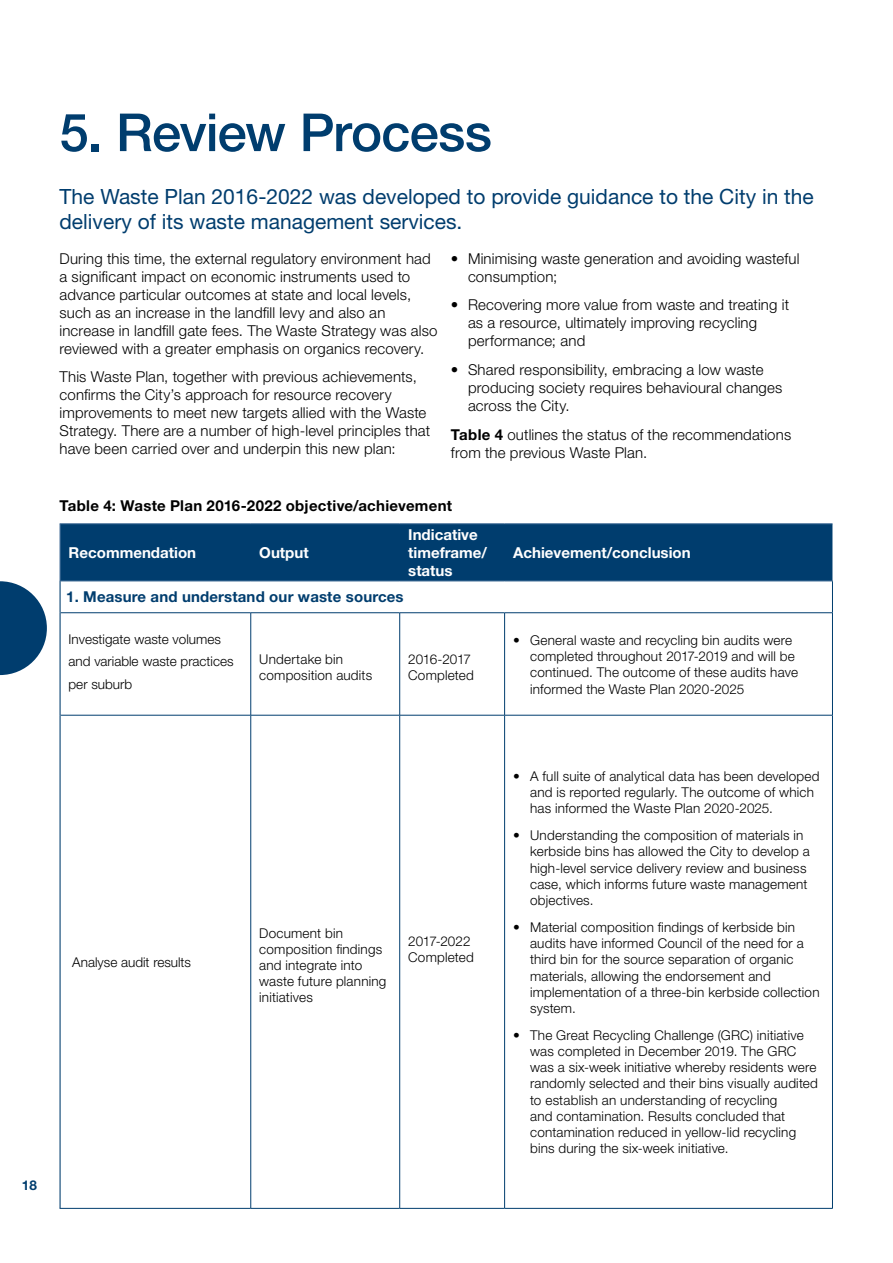
<style>
.page{position:relative;width:893px;height:1263px;background:#fff}
.page>*{position:absolute;margin:0;border:0;box-sizing:border-box;transform-origin:0 0}
.t1{font:500 52.5px "Helvetica Neue LT";letter-spacing:-.015em;color:#003d6e}
.t2{font:21px/25.2px "Helvetica Neue LT";color:#003d6e}
.t3{font:700 15.15px/18.1px "Helvetica Neue LT";color:#fff}
.t4{font:300 15px/18px "Helvetica Neue LT";letter-spacing:.01em;color:#000}
.t5{font:700 15px "Helvetica Neue LT";letter-spacing:.02em;color:#000}
.t6{font:700 15px "Helvetica Neue LT";letter-spacing:.01em;color:#003d6e}
.t7{font:300 13.5px/16.2px "Helvetica Neue LT";letter-spacing:.015em;color:#000}
.t8{font:700 13.5px "Helvetica Neue LT";color:#003d6e}
.s1{font-weight:700}
</style>
<div class="page">
<div style="left:61px;top:524px;width:771px;height:57px;background:#003d6e"></div>
<svg style="left:61px;top:613px;width:771px;height:595px"></svg>
<hr style="left:60px;top:523px;width:191px;height:1px;background:#3e6a95">
<hr style="left:251px;top:523px;width:149px;height:1px;background:#3e6a95">
<hr style="left:400px;top:523px;width:105px;height:1px;background:#3e6a95">
<hr style="left:505px;top:523px;width:327px;height:1px;background:#3e6a95">
<hr style="left:504px;top:613px;width:1px;height:102px;background:#003d6e">
<hr style="left:832px;top:613px;width:1px;height:102px;background:#003d6e">
<hr style="left:504px;top:715px;width:1px;height:493px;background:#003d6e">
<hr style="left:832px;top:715px;width:1px;height:493px;background:#003d6e">
<hr style="left:61px;top:715px;width:190px;height:1px;background:#003d6e">
<hr style="left:400px;top:715px;width:105px;height:1px;background:#003d6e">
<hr style="left:505px;top:715px;width:328px;height:1px;background:#003d6e">
<hr style="left:60px;top:1208px;width:191px;height:1px;background:#003d6e">
<hr style="left:400px;top:1208px;width:105px;height:1px;background:#003d6e">
<hr style="left:505px;top:1208px;width:328px;height:1px;background:#003d6e">
<hr style="left:60px;top:524px;width:1px;height:57px;background:#3e6a95">
<hr style="left:60px;top:613px;width:1px;height:102px;background:#003d6e">
<hr style="left:60px;top:715px;width:1px;height:493px;background:#003d6e">
<hr style="left:250px;top:613px;width:1px;height:102px;background:#003d6e">
<hr style="left:399px;top:613px;width:1px;height:102px;background:#003d6e">
<hr style="left:251px;top:715px;width:149px;height:1px;background:#003d6e">
<hr style="left:250px;top:715px;width:1px;height:493px;background:#003d6e">
<hr style="left:399px;top:715px;width:1px;height:493px;background:#003d6e">
<hr style="left:251px;top:1208px;width:149px;height:1px;background:#003d6e">
<hr style="left:60px;top:581px;width:191px;height:1px;background:#3e6a95">
<hr style="left:251px;top:581px;width:149px;height:1px;background:#3e6a95">
<hr style="left:400px;top:581px;width:105px;height:1px;background:#3e6a95">
<hr style="left:505px;top:581px;width:328px;height:1px;background:#3e6a95">
<hr style="left:60px;top:581px;width:1px;height:32px;background:#003d6e">
<hr style="left:832px;top:581px;width:1px;height:31px;background:#003d6e">
<hr style="left:61px;top:612px;width:190px;height:1px;background:#003d6e">
<hr style="left:251px;top:612px;width:149px;height:1px;background:#003d6e">
<hr style="left:400px;top:612px;width:105px;height:1px;background:#003d6e">
<hr style="left:505px;top:612px;width:328px;height:1px;background:#003d6e">
<svg style="left:0;top:581px;width:47px;height:94px"></svg>
<h1 class="t1" style="left:60px;top:101px;width:434px">5. Review Process</h1>
<h2 class="t2" style="left:60px;top:183px;width:756px">The Waste Plan 2016-2022 was developed to provide guidance to the City in the delivery of its waste management services.</h2>
<p class="t4" style="left:60px;top:249px;width:379px">During this time, the external regulatory environment had a significant impact on economic instruments used to advance particular outcomes at state and local levels, such as an increase in the landfill levy and also an increase in landfill gate fees. The Waste Strategy was also reviewed with a greater emphasis on organics recovery.</p>
<p class="t4" style="left:60px;top:368px;width:372px">This Waste Plan, together with previous achievements, confirms the City’s approach for resource recovery improvements to meet new targets allied with the Waste Strategy. There are a number of high-level principles that have been carried over and underpin this new plan:</p>
<p class="t4" style="left:468px;top:249px;width:333px;text-indent:-17px">• Minimising waste generation and avoiding wasteful consumption;</p>
<p class="t4" style="left:468px;top:296px;width:323px;text-indent:-17px">• Recovering more value from waste and treating it as a resource, ultimately improving recycling performance; and</p>
<p class="t4" style="left:468px;top:360px;width:316px;text-indent:-17px">• Shared responsibility, embracing a low waste producing society requires behavioural changes across the City.</p>
<p class="t4" style="left:451px;top:425px;width:342px"><span class="s1">Table 4</span> outlines the status of the recommendations from the previous Waste Plan.</p>
<p class="t5" style="left:60px;top:496px;width:394px">Table 4: Waste Plan 2016-2022 objective/achievement</p>
<p class="t3" style="left:69px;top:543px;width:129px">Recommendation</p>
<p class="t3" style="left:259px;top:543px;width:51px">Output</p>
<p class="t3" style="left:408px;top:525px;width:81px">Indicative timeframe/ status</p>
<p class="t6" style="left:66px;top:587px;width:339px">1. Measure and understand our waste sources</p>
<p class="t7" style="left:69px;top:627px;width:167px;line-height:22.5px">Investigate waste volumes and variable waste practices per suburb</p>
<p class="t7" style="left:259px;top:651px;width:114px">Undertake bin composition audits</p>
<p class="t7" style="left:408px;top:650px;width:67px">2016-2017<br>Completed</p>
<p class="t3" style="left:513px;top:543px;width:179px">Achievement/conclusion</p>
<p class="t7" style="left:530px;top:632px;width:269px;text-indent:-17px">• General waste and recycling bin audits were completed throughout 2017-2019 and will be continued. The outcome of these audits have informed the Waste Plan 2020-2025</p>
<p class="t7" style="left:72px;top:954px;width:120px">Analyse audit results</p>
<p class="t8" style="left:22px;top:1176px;width:17px">18</p>
<p class="t7" style="left:259px;top:924px;width:129px">Document bin composition findings and integrate into waste future planning initiatives</p>
<p class="t7" style="left:408px;top:932px;width:67px">2017-2022<br>Completed</p>
<p class="t7" style="left:530px;top:768px;width:291px;text-indent:-17px">• A full suite of analytical data has been developed and is reported regularly. The outcome of which has informed the Waste Plan 2020-2025.</p>
<p class="t7" style="left:530px;top:827px;width:281px;text-indent:-17px">• Understanding the composition of materials in kerbside bins has allowed the City to develop a high-level service delivery review and business case, which informs future waste management objectives.</p>
<p class="t7" style="left:530px;top:919px;width:291px;text-indent:-17px">• Material composition findings of kerbside bin audits have informed Council of the need for a third bin for the source separation of organic materials, allowing the endorsement and implementation of a three-bin kerbside collection system.</p>
<p class="t7" style="left:530px;top:1026px;width:289px;text-indent:-17px">• The Great Recycling Challenge (GRC) initiative was completed in December 2019. The GRC was a six-week initiative whereby residents were randomly selected and their bins visually audited to establish an understanding of recycling<br>and contamination. Results concluded that contamination reduced in yellow-lid recycling bins during the six-week initiative.</p>
</div>
